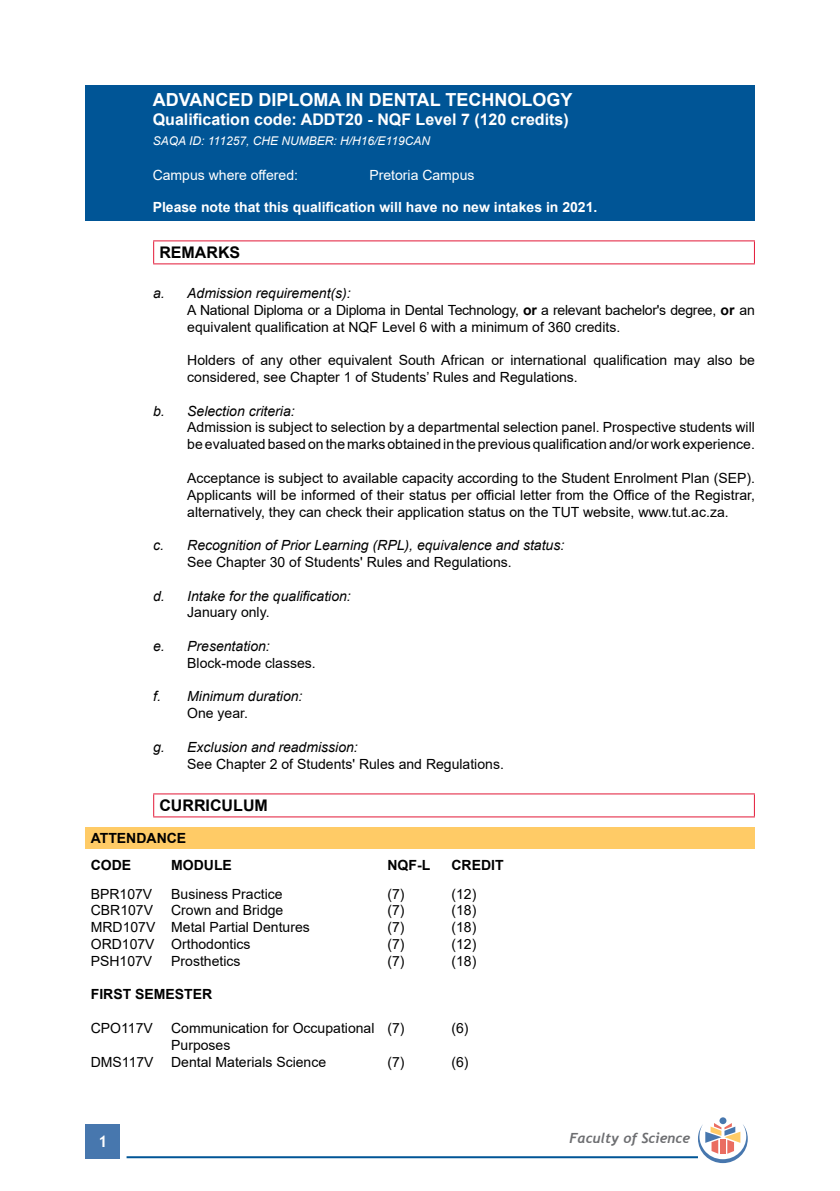
<style>
.page{position:relative;width:840px;height:1191px;background:#fff}
.page>*{position:absolute;margin:0;border:0;box-sizing:border-box;transform-origin:0 0}
.t1{font:700 18px "Arial";color:#fff}
.t2{font:700 16px "Arial";color:#fff}
.t3{font:700 16px "Arial";color:#000}
.t4{font:700 16px "Trebuchet MS";color:#fff}
.t5{font:14px/16.8px "Arial";color:#000}
.t6{font:14px/16.8px "Arial";letter-spacing:-.02em;color:#000}
.t7{font:italic 14px "Arial";color:#000}
.t8{font:700 14px "Arial";color:#fff}
.t9{font:700 14px/26.4px "Arial";color:#000}
.t10{font:14px "Arial";color:#fff}
.t11{font:italic 700 14px "Trebuchet";color:#6d6e71}
.t12{font:italic 12px "Arial";color:#fff}
.s1{font-style:italic}
.s2{font-weight:700}
</style>
<div class="page">
<div style="left:86px;top:1124px;width:34px;height:34px;background:#4777ae"></div>
<hr style="left:126px;top:1156px;width:571px;height:2px;background:#005596">
<div style="left:719px;top:1117px;width:7px;height:7px;background:#4777ae;border-radius:50%"></div>
<svg style="left:697px;top:1123px;width:50px;height:40px"></svg>
<div style="left:85px;top:85px;width:669px;height:135px;background:#005596"></div>
<hr style="left:153px;top:240px;width:601px;height:1px;background:#e31837">
<svg style="left:153px;top:241px;width:1px;height:22px"></svg>
<svg style="left:753px;top:241px;width:1px;height:22px"></svg>
<hr style="left:153px;top:263px;width:601px;height:1px;background:#e31837">
<hr style="left:153px;top:793px;width:601px;height:1px;background:#e31837">
<svg style="left:153px;top:794px;width:1px;height:22px"></svg>
<svg style="left:753px;top:794px;width:1px;height:22px"></svg>
<hr style="left:153px;top:816px;width:601px;height:1px;background:#e31837">
<div style="left:85px;top:827px;width:669px;height:22px;background:#ffcb66"></div>
<p class="t1" style="left:153px;top:87px;width:421px">ADVANCED DIPLOMA IN DENTAL TECHNOLOGY</p>
<p class="t2" style="left:153px;top:109px;width:417px">Qualification code: ADDT20 - NQF Level 7 (120 credits)</p>
<p class="t12" style="left:153px;top:133px;width:278px">SAQA ID: 111257, CHE NUMBER: H/H16/E119CAN</p>
<p class="t10" style="left:153px;top:166px;width:147px">Campus where offered:</p>
<p class="t10" style="left:369px;top:166px;width:107px">Pretoria Campus</p>
<p class="t8" style="left:153px;top:198px;width:446px">Please note that this qualification will have no new intakes in 2021.</p>
<p class="t3" style="left:159px;top:241px;width:82px">REMARKS</p>
<p class="t6" style="left:187px;top:285px;width:569px;text-indent:-34px"><span class="s1">a. Admission requirement(s):<br></span>A National Diploma or a Diploma in Dental Technology, <span class="s2">or</span> a relevant bachelor's degree, <span class="s2">or</span> an equivalent qualification at NQF Level 6 with a minimum of 360 credits.</p>
<p class="t5" style="left:187px;top:352px;width:569px">Holders of any other equivalent South African or international qualification may also be considered, see Chapter 1 of Students’ Rules and Regulations.</p>
<p class="t7" style="left:153px;top:402px;width:143px">b. Selection criteria:</p>
<p class="t5" style="left:187px;top:419px;width:569px">Admission is subject to selection by a departmental selection panel. Prospective students will be evaluated based on the marks obtained in the previous qualification and/or work experience.</p>
<p class="t5" style="left:187px;top:469px;width:569px;text-align:justify">Acceptance is subject to available capacity according to the Student Enrolment Plan (SEP).<br>Applicants will be informed of their status per official letter from the Office of the Registrar, alternatively, they can check their application status on the TUT website, www.tut.ac.za.</p>
<p class="t7" style="left:153px;top:536px;width:412px">c. Recognition of Prior Learning (RPL), equivalence and status:</p>
<p class="t5" style="left:187px;top:553px;width:326px">See Chapter 30 of Students' Rules and Regulations.</p>
<p class="t7" style="left:153px;top:586px;width:199px">d. Intake for the qualification:</p>
<p class="t5" style="left:187px;top:604px;width:84px">January only.</p>
<p class="t7" style="left:153px;top:637px;width:118px">e. Presentation:</p>
<p class="t5" style="left:187px;top:654px;width:130px">Block-mode classes.</p>
<p class="t7" style="left:153px;top:687px;width:151px">f. Minimum duration:</p>
<p class="t5" style="left:187px;top:705px;width:62px">One year.</p>
<p class="t7" style="left:153px;top:738px;width:206px">g. Exclusion and readmission:</p>
<p class="t5" style="left:187px;top:755px;width:318px">See Chapter 2 of Students' Rules and Regulations.</p>
<p class="t3" style="left:159px;top:794px;width:110px">CURRICULUM</p>
<p class="t9" style="left:91px;top:825px;width:97px">ATTENDANCE<br>CODE</p>
<p class="t9" style="left:171px;top:851px;width:62px">MODULE</p>
<p class="t9" style="left:387px;top:851px;width:44px">NQF-L</p>
<p class="t9" style="left:451px;top:851px;width:54px">CREDIT</p>
<p class="t5" style="left:91px;top:885px;width:63px">BPR107V</p>
<p class="t5" style="left:171px;top:885px;width:113px">Business Practice</p>
<p class="t5" style="left:387px;top:885px;width:19px">(7)</p>
<p class="t5" style="left:451px;top:885px;width:26px">(12)</p>
<p class="t5" style="left:91px;top:902px;width:64px">CBR107V</p>
<p class="t5" style="left:171px;top:902px;width:114px">Crown and Bridge</p>
<p class="t5" style="left:387px;top:902px;width:19px">(7)</p>
<p class="t5" style="left:451px;top:902px;width:26px">(18)</p>
<p class="t5" style="left:91px;top:918px;width:220px">MRD107V Metal Partial Dentures</p>
<p class="t5" style="left:387px;top:918px;width:19px">(7)</p>
<p class="t5" style="left:451px;top:918px;width:26px">(18)</p>
<p class="t5" style="left:91px;top:935px;width:161px">ORD107V Orthodontics</p>
<p class="t5" style="left:387px;top:935px;width:19px">(7)</p>
<p class="t5" style="left:451px;top:935px;width:26px">(12)</p>
<p class="t5" style="left:91px;top:952px;width:63px">PSH107V</p>
<p class="t5" style="left:171px;top:952px;width:71px">Prosthetics</p>
<p class="t5" style="left:387px;top:952px;width:19px">(7)</p>
<p class="t5" style="left:451px;top:952px;width:26px">(18)</p>
<p class="t9" style="left:91px;top:981px;width:123px">FIRST SEMESTER</p>
<p class="t5" style="left:91px;top:1019px;width:63px">CPO117V</p>
<p class="t5" style="left:171px;top:1019px;width:235px">Communication for Occupational (7)</p>
<p class="t5" style="left:451px;top:1019px;width:19px">(6)</p>
<p class="t5" style="left:171px;top:1036px;width:61px">Purposes</p>
<p class="t5" style="left:91px;top:1053px;width:64px">DMS117V</p>
<p class="t5" style="left:171px;top:1053px;width:156px">Dental Materials Science</p>
<p class="t5" style="left:387px;top:1053px;width:19px">(7)</p>
<p class="t5" style="left:451px;top:1053px;width:19px">(6)</p>
<p class="t4" style="left:98px;top:1131px;width:11px">1</p>
<p class="t11" style="left:569px;top:1129px;width:122px">Faculty of Science</p>
</div>
